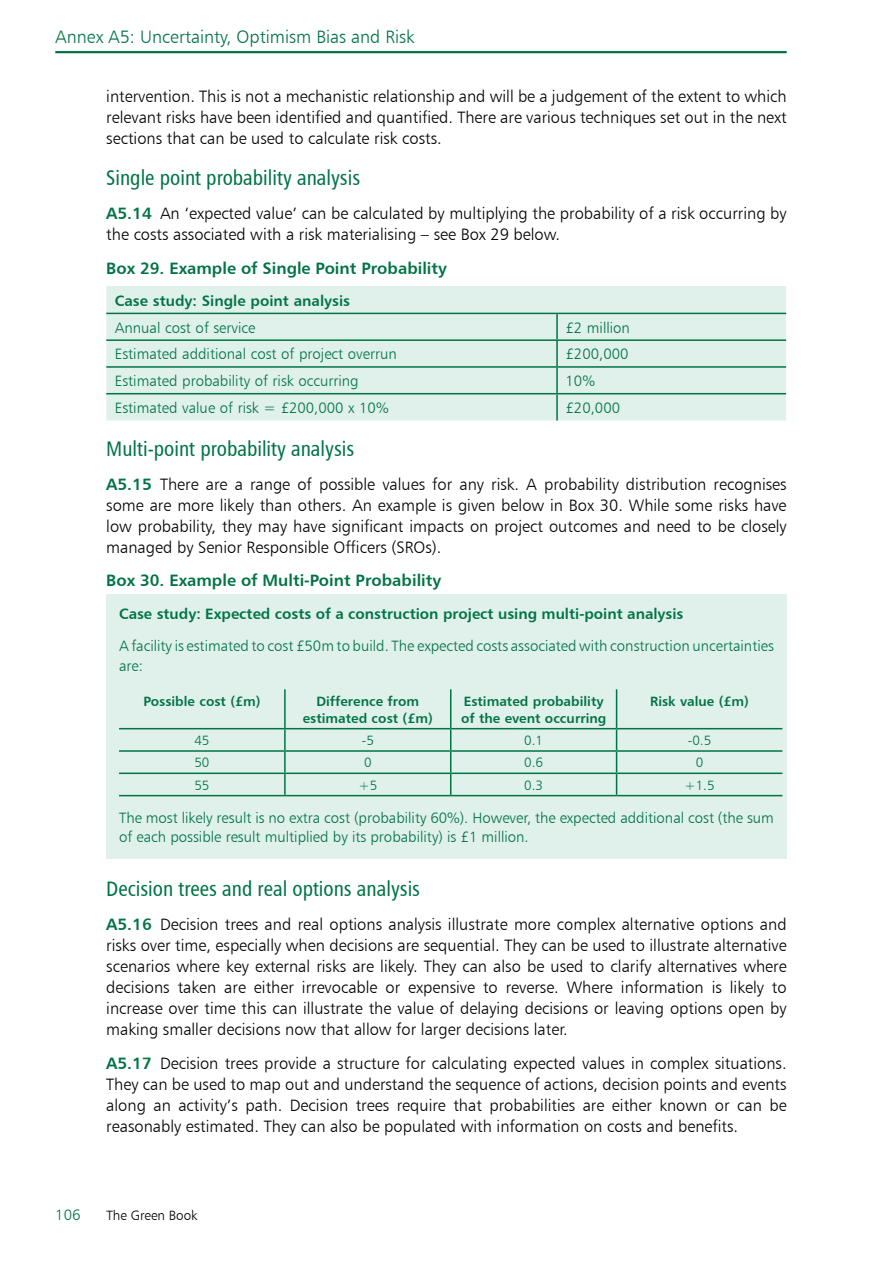
<style>
.page{position:relative;width:893px;height:1263px;background:#fff}
.page>*{position:absolute;margin:0;border:0;box-sizing:border-box;transform-origin:0 0}
.t1{font:21px "Humanist 777 BT Roman Condensed B";color:#007445}
.t2{font:18px "Humanist 777 BT Light B";color:#007445}
.t3{font:16.5px/21px "Humanist 777 BT Light B";color:#000;text-align:justify}
.t4{font:16.5px "Humanist 777 BT Bold B";color:#007445}
.t5{font:15px/19.5px "Humanist 777 BT Light B";color:#007445}
.t6{font:15px "Humanist 777 BT Bold B";color:#007445}
.t7{font:13.5px/16.5px "Humanist 777 BT Bold B";color:#007445;text-align:center}
.t8{font:13.5px "Humanist 777 BT Light B";color:#007445}
.t9{font:13.5px "Humanist 777 BT Light B";color:#000}
.s1{font-family:"Humanist 777 BT Bold B";color:#007445}
</style>
<div class="page">
<hr style="left:55px;top:51px;width:732px;height:2px;background:#007445">
<div style="left:106px;top:286px;width:680px;height:134px;background:#e0f0eb"></div>
<hr style="left:106px;top:313px;width:451px;height:1px;background:#007445">
<hr style="left:557px;top:313px;width:229px;height:1px;background:#007445">
<hr style="left:106px;top:339px;width:451px;height:2px;background:#007445">
<hr style="left:106px;top:366px;width:451px;height:2px;background:#007445">
<hr style="left:556px;top:314px;width:2px;height:25px;background:#007445">
<hr style="left:556px;top:341px;width:2px;height:25px;background:#007445">
<hr style="left:556px;top:368px;width:2px;height:25px;background:#007445">
<hr style="left:557px;top:339px;width:229px;height:2px;background:#007445">
<hr style="left:557px;top:366px;width:229px;height:2px;background:#007445">
<hr style="left:106px;top:393px;width:451px;height:1px;background:#007445">
<hr style="left:556px;top:394px;width:2px;height:26px;background:#007445">
<hr style="left:557px;top:393px;width:229px;height:1px;background:#007445">
<div style="left:106px;top:607px;width:681px;height:251px;background:#e0f0eb"></div>
<div style="left:106px;top:594px;width:681px;height:40px;background:#e0f0eb"></div>
<hr style="left:119px;top:728px;width:166px;height:1px;background:#007445">
<hr style="left:284px;top:689px;width:2px;height:39px;background:#007445">
<hr style="left:450px;top:689px;width:1px;height:39px;background:#007445">
<hr style="left:285px;top:728px;width:166px;height:1px;background:#007445">
<hr style="left:451px;top:728px;width:166px;height:1px;background:#007445">
<hr style="left:616px;top:689px;width:1px;height:39px;background:#007445">
<hr style="left:617px;top:728px;width:165px;height:1px;background:#007445">
<hr style="left:119px;top:750px;width:166px;height:2px;background:#007445">
<hr style="left:119px;top:772px;width:166px;height:2px;background:#007445">
<hr style="left:119px;top:795px;width:166px;height:1px;background:#007445">
<hr style="left:284px;top:729px;width:2px;height:21px;background:#007445">
<hr style="left:284px;top:752px;width:2px;height:20px;background:#007445">
<hr style="left:284px;top:774px;width:2px;height:21px;background:#007445">
<svg style="left:450px;top:729px;width:1px;height:66px"></svg>
<hr style="left:285px;top:750px;width:166px;height:2px;background:#007445">
<hr style="left:451px;top:750px;width:166px;height:2px;background:#007445">
<hr style="left:285px;top:772px;width:166px;height:2px;background:#007445">
<hr style="left:451px;top:772px;width:166px;height:2px;background:#007445">
<hr style="left:285px;top:795px;width:166px;height:1px;background:#007445">
<hr style="left:451px;top:795px;width:166px;height:1px;background:#007445">
<svg style="left:616px;top:729px;width:1px;height:66px"></svg>
<hr style="left:617px;top:750px;width:165px;height:2px;background:#007445">
<hr style="left:617px;top:772px;width:165px;height:2px;background:#007445">
<hr style="left:617px;top:795px;width:165px;height:1px;background:#007445">
<p class="t2" style="left:55px;top:25px;width:361px">Annex A5: Uncertainty, Optimism Bias and Risk</p>
<p class="t3" style="left:106px;top:85px;width:682px">intervention. This is not a mechanistic relationship and will be a judgement of the extent to which relevant risks have been identified and quantified. There are various techniques set out in the next sections that can be used to calculate risk costs.</p>
<p class="t1" style="left:106px;top:165px;width:255px">Single point probability analysis</p>
<p class="t3" style="left:106px;top:202px;width:682px"><span class="s1">A5.14</span> An ‘expected value’ can be calculated by multiplying the probability of a risk occurring by the costs associated with a risk materialising – see Box 29 below.</p>
<p class="t4" style="left:106px;top:257px;width:342px">Box 29. Example of Single Point Probability</p>
<p class="t6" style="left:115px;top:291px;width:237px">Case study: Single point analysis</p>
<p class="t5" style="left:115px;top:317px;width:142px">Annual cost of service</p>
<p class="t5" style="left:566px;top:317px;width:66px">£2 million</p>
<p class="t5" style="left:115px;top:344px;width:283px">Estimated additional cost of project overrun</p>
<p class="t5" style="left:566px;top:344px;width:64px">£200,000</p>
<p class="t5" style="left:115px;top:371px;width:245px">Estimated probability of risk occurring</p>
<p class="t5" style="left:566px;top:371px;width:31px">10%</p>
<p class="t5" style="left:115px;top:398px;width:275px">Estimated value of risk = £200,000 x 10%</p>
<p class="t5" style="left:566px;top:398px;width:56px">£20,000</p>
<p class="t1" style="left:106px;top:435px;width:249px">Multi-point probability analysis</p>
<p class="t3" style="left:106px;top:473px;width:682px"><span class="s1">A5.15</span> There are a range of possible values for any risk. A probability distribution recognises some are more likely than others. An example is given below in Box 30. While some risks have low probability, they may have significant impacts on project outcomes and need to be closely managed by Senior Responsible Officers (SROs).</p>
<p class="t4" style="left:106px;top:570px;width:336px">Box 30. Example of Multi-Point Probability</p>
<p class="t6" style="left:119px;top:604px;width:566px">Case study: Expected costs of a construction project using multi-point analysis</p>
<p class="t5" style="left:119px;top:636px;width:656px">A facility is estimated to cost £50m to build. The expected costs associated with construction uncertainties are:</p>
<p class="t7" style="left:143px;top:693px;width:119px">Possible cost (£m)</p>
<p class="t7" style="left:303px;top:693px;width:131px">Difference from estimated cost (£m)</p>
<p class="t7" style="left:461px;top:693px;width:147px;text-align:left">Estimated probability of the event occurring</p>
<p class="t7" style="left:650px;top:693px;width:100px">Risk value (£m)</p>
<p class="t8" style="left:194px;top:732px;width:17px">45</p>
<p class="t8" style="left:362px;top:732px;width:14px">-5</p>
<p class="t8" style="left:524px;top:732px;width:20px">0.1</p>
<p class="t8" style="left:688px;top:732px;width:25px">-0.5</p>
<p class="t8" style="left:194px;top:754px;width:17px">50</p>
<p class="t8" style="left:364px;top:754px;width:9px">0</p>
<p class="t8" style="left:524px;top:754px;width:20px">0.6</p>
<p class="t8" style="left:696px;top:754px;width:9px">0</p>
<p class="t8" style="left:194px;top:777px;width:17px">55</p>
<p class="t8" style="left:358px;top:777px;width:20px">+5</p>
<p class="t8" style="left:524px;top:777px;width:20px">0.3</p>
<p class="t8" style="left:684px;top:777px;width:32px">+1.5</p>
<p class="t5" style="left:119px;top:807px;width:656px">The most likely result is no extra cost (probability 60%). However, the expected additional cost (the sum of each possible result multiplied by its probability) is £1 million.</p>
<p class="t1" style="left:106px;top:876px;width:315px">Decision trees and real options analysis</p>
<p class="t3" style="left:106px;top:913px;width:682px"><span class="s1">A5.16</span> Decision trees and real options analysis illustrate more complex alternative options and risks over time, especially when decisions are sequential. They can be used to illustrate alternative scenarios where key external risks are likely. They can also be used to clarify alternatives where decisions taken are either irrevocable or expensive to reverse. Where information is likely to increase over time this can illustrate the value of delaying decisions or leaving options open by making smaller decisions now that allow for larger decisions later.</p>
<p class="t3" style="left:106px;top:1052px;width:682px"><span class="s1">A5.17</span> Decision trees provide a structure for calculating expected values in complex situations.<br>They can be used to map out and understand the sequence of actions, decision points and events along an activity’s path. Decision trees require that probabilities are either known or can be reasonably estimated. They can also be populated with information on costs and benefits.</p>
<p class="t5" style="left:55px;top:1205px;width:27px">106</p>
<p class="t9" style="left:106px;top:1207px;width:93px">The Green Book</p>
</div>
